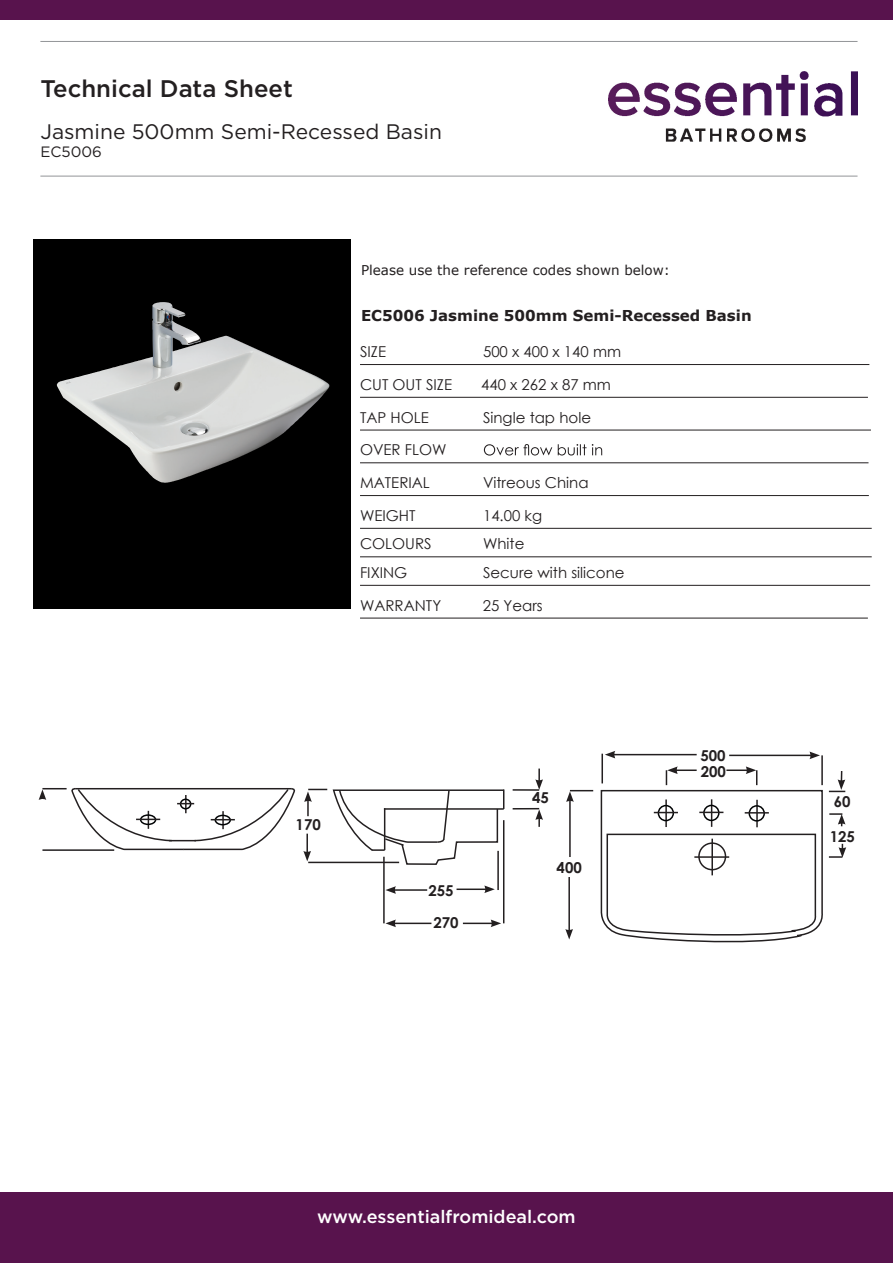
<style>
.page{position:relative;width:893px;height:1263px;background:#fff}
.page>*{position:absolute;margin:0;border:0;box-sizing:border-box;transform-origin:0 0}
.t1{font:500 24px "Gotham HTF";color:#231f20}
.t2{font:21px "Gotham HTF";color:#231f20}
.t3{font:500 18px "Gotham HTF";color:#fff}
.t4{font:15px/32.7px "Century Gothic";color:#231f20}
.t5{font:700 15px "Verdana";color:#231f20}
.t6{font:700 15px/32.1px "Century Gothic";color:#231f20;text-align:center}
.t7{font:15px "Gotham HTF";color:#231f20}
.t8{font:13.5px "Verdana";color:#231f20}
</style>
<div class="page">
<hr style="left:40px;top:41px;width:817px;height:1px;background:#939598">
<div style="left:0;top:1193px;width:893px;height:70px;background:#58134d"></div>
<hr style="left:40px;top:176px;width:817px;height:1px;background:#939598">
<div style="left:0;top:0;width:893px;height:20px;background:#58134d"></div>
<img style="left:608px;top:71px;width:249px;height:70px">
<hr style="left:360px;top:364px;width:509px;height:1px;background:#231f20">
<hr style="left:360px;top:397px;width:508px;height:1px;background:#231f20">
<hr style="left:360px;top:430px;width:511px;height:1px;background:#231f20">
<hr style="left:360px;top:462px;width:508px;height:1px;background:#231f20">
<hr style="left:360px;top:495px;width:509px;height:1px;background:#231f20">
<hr style="left:360px;top:528px;width:512px;height:1px;background:#231f20">
<hr style="left:360px;top:556px;width:512px;height:1px;background:#231f20">
<hr style="left:360px;top:585px;width:510px;height:1px;background:#231f20">
<hr style="left:360px;top:618px;width:508px;height:1px;background:#231f20">
<svg style="left:484px;top:444px;width:118px;height:12px"></svg>
<svg style="left:33px;top:239px;width:318px;height:369px;background:#252525"></svg>
<img style="left:57px;top:303px;width:101px;height:107px">
<hr style="left:569px;top:800px;width:2px;height:57px;background:#231f20">
<svg style="left:566px;top:790px;width:27px;height:12px"></svg>
<hr style="left:568px;top:877px;width:2px;height:54px;background:#231f20">
<svg style="left:565px;top:929px;width:8px;height:10px"></svg>
<hr style="left:601px;top:754px;width:2px;height:29px;background:#231f20">
<hr style="left:821px;top:755px;width:2px;height:30px;background:#231f20">
<hr style="left:729px;top:755px;width:83px;height:1px;background:#231f20">
<svg style="left:809px;top:751px;width:11px;height:8px"></svg>
<hr style="left:613px;top:754px;width:84px;height:1px;background:#231f20">
<svg style="left:605px;top:751px;width:10px;height:7px"></svg>
<svg style="left:600px;top:766px;width:246px;height:177px"></svg>
<svg style="left:303px;top:788px;width:202px;height:79px"></svg>
<hr style="left:383px;top:857px;width:2px;height:66px;background:#231f20">
<hr style="left:503px;top:820px;width:1px;height:103px;background:#231f20">
<hr style="left:497px;top:851px;width:2px;height:39px;background:#231f20">
<hr style="left:394px;top:889px;width:33px;height:2px;background:#231f20">
<svg style="left:385px;top:886px;width:11px;height:8px"></svg>
<hr style="left:457px;top:888px;width:30px;height:2px;background:#231f20">
<svg style="left:484px;top:885px;width:11px;height:8px"></svg>
<hr style="left:394px;top:922px;width:37px;height:2px;background:#231f20">
<svg style="left:385px;top:919px;width:11px;height:8px"></svg>
<hr style="left:463px;top:922px;width:30px;height:2px;background:#231f20">
<svg style="left:491px;top:919px;width:10px;height:8px"></svg>
<hr style="left:513px;top:789px;width:26px;height:2px;background:#231f20">
<svg style="left:535px;top:768px;width:8px;height:22px"></svg>
<svg style="left:513px;top:808px;width:30px;height:19px"></svg>
<svg style="left:39px;top:788px;width:256px;height:63px"></svg>
<h1 class="t1" style="left:40px;top:74px;width:254px">Technical Data Sheet</h1>
<h2 class="t2" style="left:40px;top:120px;width:403px">Jasmine 500mm Semi-Recessed Basin</h2>
<p class="t7" style="left:40px;top:143px;width:63px">EC5006</p>
<p class="t8" style="left:361px;top:261px;width:310px">Please use the reference codes shown below:</p>
<p class="t5" style="left:361px;top:306px;width:392px">EC5006 Jasmine 500mm Semi-Recessed Basin</p>
<p class="t4" style="left:360px;top:335px;width:28px">SIZE</p>
<p class="t4" style="left:483px;top:335px;width:140px">500 x 400 x 140 mm</p>
<p class="t4" style="left:360px;top:368px;width:94px">CUT OUT SIZE</p>
<p class="t4" style="left:481px;top:368px;width:131px">440 x 262 x 87 mm</p>
<p class="t4" style="left:360px;top:401px;width:70px">TAP HOLE</p>
<p class="t4" style="left:483px;top:401px;width:110px">Single tap hole</p>
<p class="t4" style="left:360px;top:433px;width:88px">OVER FLOW<br>MATERIAL</p>
<p class="t4" style="left:483px;top:466px;width:107px">Vitreous China</p>
<p class="t4" style="left:360px;top:499px;width:57px">WEIGHT</p>
<p class="t4" style="left:483px;top:499px;width:61px">14.00 kg</p>
<p class="t4" style="left:360px;top:527px;width:73px">COLOURS</p>
<p class="t4" style="left:483px;top:527px;width:43px">White</p>
<p class="t4" style="left:360px;top:556px;width:49px">FIXING</p>
<p class="t4" style="left:483px;top:556px;width:143px">Secure with silicone</p>
<p class="t4" style="left:360px;top:589px;width:83px">WARRANTY</p>
<p class="t4" style="left:483px;top:589px;width:61px">25 Years</p>
<p class="t6" style="left:296px;top:808px;width:27px">170</p>
<p class="t6" style="left:428px;top:874px;width:32px">255<br>270</p>
<p class="t6" style="left:532px;top:781px;width:18px">45</p>
<p class="t6" style="left:557px;top:851px;width:27px">400</p>
<p class="t6" style="left:700px;top:739px;width:27px">500</p>
<p class="t6" style="left:701px;top:755px;width:27px">200</p>
<p class="t6" style="left:834px;top:785px;width:18px">60</p>
<p class="t6" style="left:830px;top:819px;width:27px">125</p>
<p class="t3" style="left:317px;top:1206px;width:260px">www.essentialfromideal.com</p>
</div>
